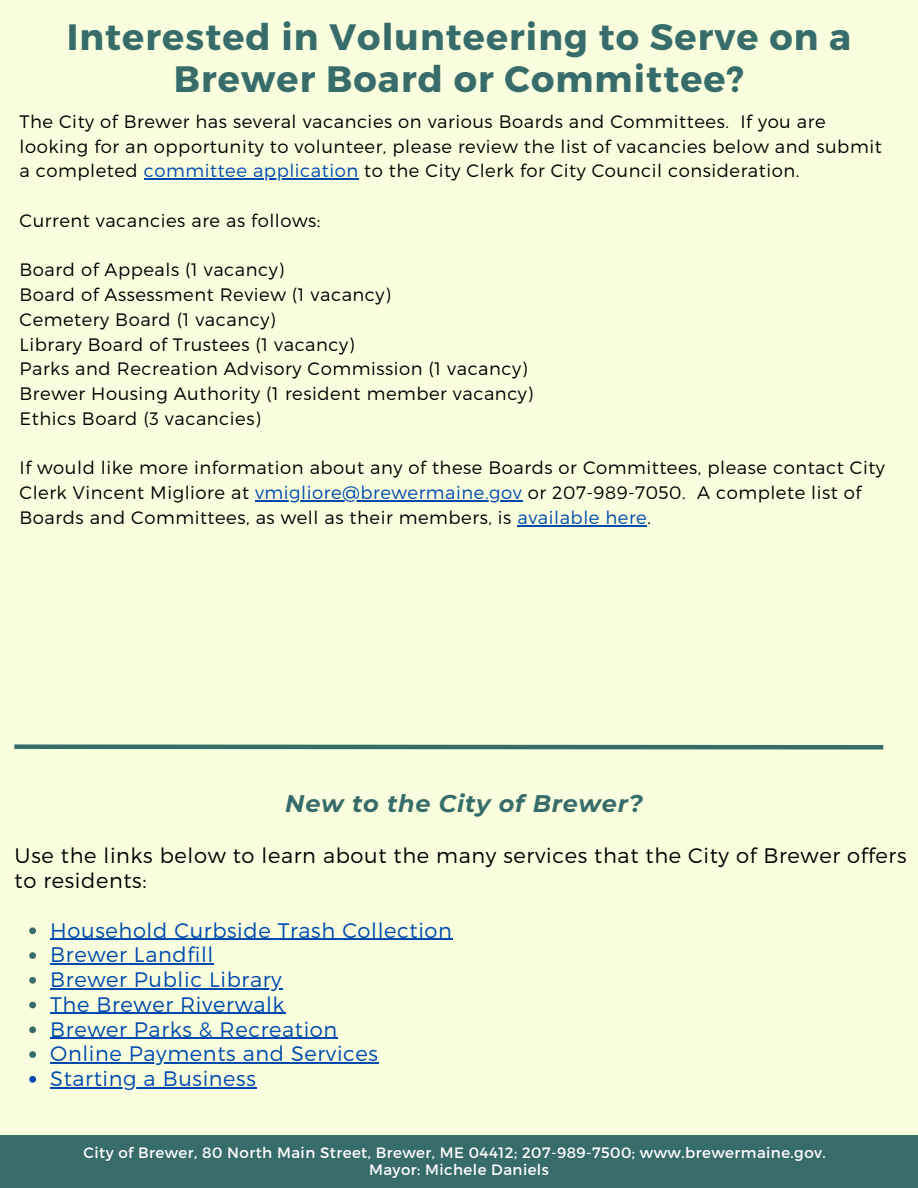
<style>
.page{position:relative;width:918px;height:1188px;background:#f9ffde}
.page>*{position:absolute;margin:0;border:0;box-sizing:border-box;transform-origin:0 0}
.t1{font:700 36.75px/42.8px "Montserrat";letter-spacing:.03em;color:#376c6b;text-align:center}
.t2{font:italic 700 24px "Montserrat";letter-spacing:.03em;color:#376c6b}
.t3{font:300 21px "Montserrat";letter-spacing:.03em;color:#004aad}
.t4{font:300 21px/24.8px "Montserrat";letter-spacing:.03em;color:#000}
.t5{font:300 18px/24.8px "Montserrat";letter-spacing:.03em;color:#000}
.t6{font:15px "Montserrat";letter-spacing:.03em;color:#fff}
.s1{color:#004aad}
</style>
<div class="page">
<hr style="left:144px;top:178px;width:215px;height:2px;background:#004aad">
<hr style="left:255px;top:500px;width:267px;height:1px;background:#004aad">
<hr style="left:517px;top:525px;width:130px;height:1px;background:#004aad">
<svg style="left:29px;top:927px;width:7px;height:7px"></svg>
<hr style="left:50px;top:939px;width:403px;height:1px;background:#004aad">
<svg style="left:29px;top:952px;width:7px;height:7px"></svg>
<hr style="left:50px;top:963px;width:164px;height:2px;background:#004aad">
<svg style="left:29px;top:977px;width:7px;height:7px"></svg>
<hr style="left:50px;top:988px;width:232px;height:1px;background:#004aad">
<svg style="left:29px;top:1002px;width:7px;height:6px"></svg>
<hr style="left:50px;top:1013px;width:235px;height:1px;background:#004aad">
<svg style="left:29px;top:1026px;width:7px;height:7px"></svg>
<hr style="left:50px;top:1038px;width:288px;height:1px;background:#004aad">
<svg style="left:29px;top:1051px;width:7px;height:7px"></svg>
<hr style="left:50px;top:1062px;width:329px;height:2px;background:#004aad">
<svg style="left:29px;top:1076px;width:7px;height:7px"></svg>
<hr style="left:50px;top:1087px;width:207px;height:1px;background:#004aad">
<svg style="left:14px;top:744px;width:870px;height:6px;background:#679087"></svg>
<div style="left:0;top:1136px;width:918px;height:52px;background:#376c6b"></div>
<h1 class="t1" style="left:67px;top:13px;width:786px">Interested in Volunteering to Serve on a<br>Brewer Board or Committee?</h1>
<h4 class="t5" style="left:20px;top:108px;width:864px">The City of Brewer has several vacancies on various Boards and Committees. If you are looking for an opportunity to volunteer, please review the list of vacancies below and submit a completed <span class="s1">committee application</span> to the City Clerk for City Council consideration.</h4>
<h4 class="t5" style="left:20px;top:207px;width:302px">Current vacancies are as follows:</h4>
<h4 class="t5" style="left:20px;top:257px;width:373px">Board of Appeals (1 vacancy)<br>Board of Assessment Review (1 vacancy)<br>Cemetery Board (1 vacancy)<br>Library Board of Trustees (1 vacancy)</h4>
<h4 class="t5" style="left:20px;top:356px;width:515px">Parks and Recreation Advisory Commission (1 vacancy)<br>Brewer Housing Authority (1 resident member vacancy)<br>Ethics Board (3 vacancies)</h4>
<h4 class="t5" style="left:20px;top:455px;width:867px">If would like more information about any of these Boards or Committees, please contact City<br>Clerk Vincent Migliore at <span class="s1">vmigliore@brewermaine.gov</span> or 207-989-7050. A complete list of</h4>
<h4 class="t5" style="left:20px;top:504px;width:633px">Boards and Committees, as well as their members, is <span class="s1">available here</span>.</h4>
<p class="t2" style="left:285px;top:788px;width:359px">New to the City of Brewer?</p>
<h2 class="t4" style="left:15px;top:842px;width:893px">Use the links below to learn about the many services that the City of Brewer offers to residents:</h2>
<h3 class="t3" style="left:50px;top:916px;width:403px">Household Curbside Trash Collection</h3>
<p class="t3" style="left:50px;top:941px;width:165px">Brewer Landfill</p>
<p class="t3" style="left:50px;top:966px;width:233px">Brewer Public Library</p>
<p class="t3" style="left:50px;top:991px;width:236px">The Brewer Riverwalk</p>
<p class="t3" style="left:50px;top:1015px;width:289px">Brewer Parks &amp; Recreation</p>
<p class="t3" style="left:50px;top:1040px;width:329px">Online Payments and Services</p>
<p class="t3" style="left:50px;top:1065px;width:207px">Starting a Business</p>
<p class="t6" style="left:84px;top:1143px;width:744px">City of Brewer, 80 North Main Street, Brewer, ME 04412; 207-989-7500; www.brewermaine.gov.</p>
<p class="t6" style="left:369px;top:1160px;width:181px">Mayor: Michele Daniels</p>
</div>
